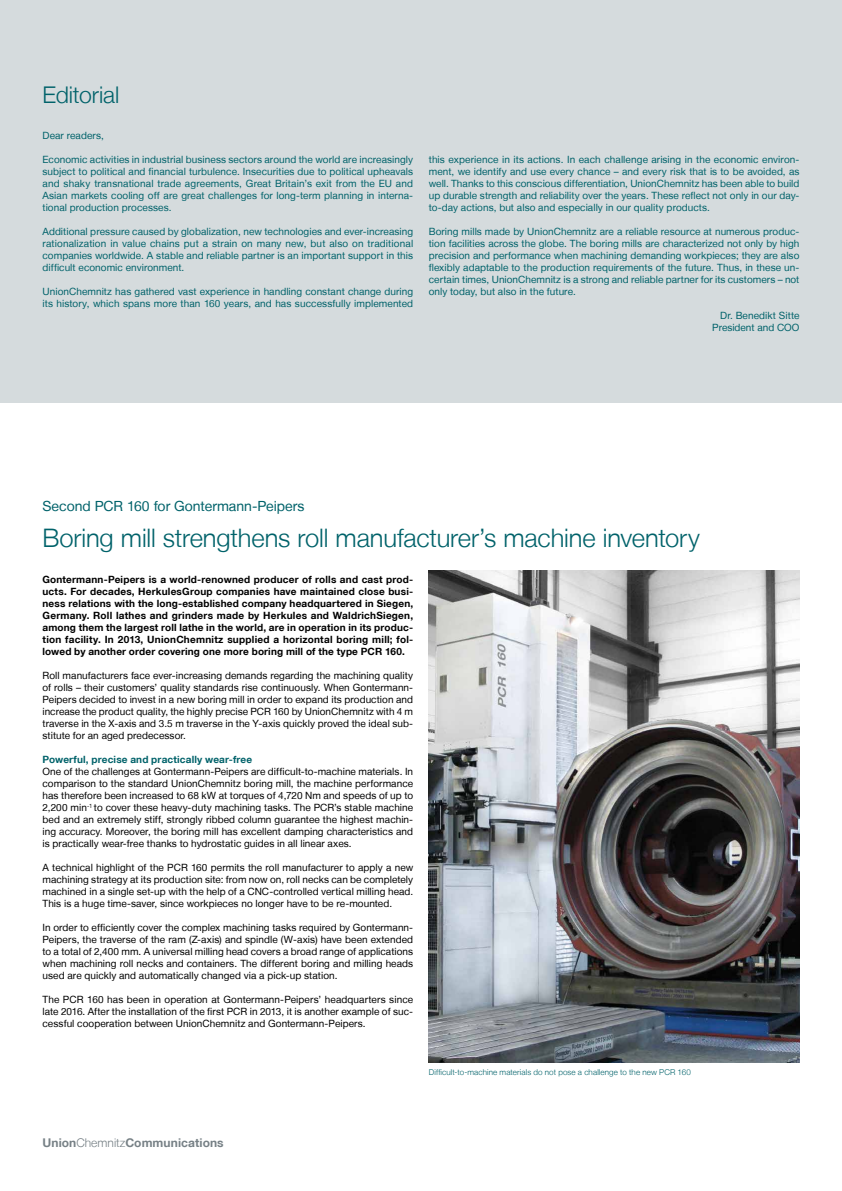
<style>
.page{position:relative;width:842px;height:1191px;background:#fff}
.page>*{position:absolute;margin:0;border:0;box-sizing:border-box;transform-origin:0 0}
.t1{font:300 25.5px "Helvetica Neue LT";letter-spacing:-.005em;color:#00626a}
.t2{font:300 23px "Helvetica Neue LT";letter-spacing:-.005em;color:#00626a}
.t3{font:14px "Helvetica Neue LT";color:#00626a}
.t4{font:700 12px "Helvetica Neue LT";letter-spacing:.005em;color:#778186}
.t5{font:10px/12px "Helvetica Neue LT";letter-spacing:.005em;color:#000;text-align:justify}
.t6{font:10px/12px "Helvetica Neue LT";letter-spacing:.005em;color:#00626a;text-align:justify}
.t7{font:700 10px/12px "Helvetica Neue LT";letter-spacing:.015em;color:#000;text-align:justify}
.t8{font:700 10px "Helvetica Neue LT";letter-spacing:.015em;color:#00626a}
.t9{font:300 8px "Helvetica Neue LT";letter-spacing:.015em;color:#00626a}
.s1{font-weight:300}
</style>
<div class="page">
<img style="left:429px;top:571px;width:370px;height:492px">
<div style="left:0;top:0;width:842px;height:403px;background:#d5dbdd"></div>
<h2 class="t2" style="left:43px;top:80px;width:78px">Editorial</h2>
<p class="t6" style="left:43px;top:129px;width:63px">Dear readers,</p>
<p class="t6" style="left:43px;top:153px;width:372px">Economic activities in industrial business sectors around the world are increasingly subject to political and financial turbulence. Insecurities due to political upheavals and shaky transnational trade agreements, Great Britain’s exit from the EU and Asian markets cooling off are great challenges for long-term planning in interna&shy;tional production processes.</p>
<p class="t6" style="left:43px;top:225px;width:372px">Additional pressure caused by globalization, new technologies and ever-increasing rationalization in value chains put a strain on many new, but also on traditional companies worldwide. A stable and reliable partner is an important support in this difficult economic environment.</p>
<p class="t6" style="left:43px;top:285px;width:372px">UnionChemnitz has gathered vast experience in handling constant change during its history, which spans more than 160 years, and has successfully implemented</p>
<p class="t6" style="left:429px;top:153px;width:372px">this experience in its actions. In each challenge arising in the economic environ&shy;ment, we identify and use every chance – and every risk that is to be avoided, as well. Thanks to this conscious differentiation, UnionChemnitz has been able to build up durable strength and reliability over the years. These reflect not only in our day&shy;to-day actions, but also and especially in our quality products.</p>
<p class="t6" style="left:429px;top:225px;width:372px">Boring mills made by UnionChemnitz are a reliable resource at numerous produc&shy;tion facilities across the globe. The boring mills are characterized not only by high precision and performance when machining demanding workpieces; they are also flexibly adaptable to the production requirements of the future. Thus, in these un&shy;certain times, UnionChemnitz is a strong and reliable partner for its customers – not only today, but also in the future.</p>
<p class="t6" style="left:712px;top:309px;width:89px;text-align:right">Dr. Benedikt Sitte<br>President and COO</p>
<h3 class="t3" style="left:43px;top:497px;width:264px">Second PCR 160 for Gontermann-Peipers</h3>
<h1 class="t1" style="left:43px;top:522px;width:659px">Boring mill strengthens roll manufacturer’s machine inventory</h1>
<p class="t7" style="left:43px;top:573px;width:372px">Gontermann-Peipers is a world-renowned producer of rolls and cast prod&shy;ucts. For decades, HerkulesGroup companies have maintained close busi&shy;ness relations with the long-established company headquartered in Siegen, Germany. Roll lathes and grinders made by Herkules and WaldrichSiegen, among them the largest roll lathe in the world, are in operation in its produc&shy;tion facility. In 2013, UnionChemnitz supplied a horizontal boring mill; fol&shy;lowed by another order covering one more boring mill of the type PCR 160.</p>
<p class="t5" style="left:43px;top:669px;width:372px">Roll manufacturers face ever-increasing demands regarding the machining quality of rolls – their customers’ quality standards rise continuously. When Gontermann-Peipers decided to invest in a new boring mill in order to expand its production and increase the product quality, the highly precise PCR 160 by UnionChemnitz with 4 m traverse in the X-axis and 3.5 m traverse in the Y-axis quickly proved the ideal sub&shy;stitute for an aged predecessor.</p>
<p class="t8" style="left:43px;top:753px;width:211px">Powerful, precise and practically wear-free</p>
<p class="t5" style="left:43px;top:765px;width:372px">One of the challenges at Gontermann-Peipers are difficult-to-machine materials. In comparison to the standard UnionChemnitz boring mill, the machine performance has therefore been increased to 68 kW at torques of 4,720 Nm and speeds of up to 2,200 min<sup>-1</sup> to cover these heavy-duty machining tasks. The PCR’s stable machine bed and an extremely stiff, strongly ribbed column guarantee the highest machin&shy;ing accuracy. Moreover, the boring mill has excellent damping characteristics and is practically wear-free thanks to hydrostatic guides in all linear axes.</p>
<p class="t5" style="left:43px;top:861px;width:372px">A technical highlight of the PCR 160 permits the roll manufacturer to apply a new machining strategy at its production site: from now on, roll necks can be completely machined in a single set-up with the help of a CNC-controlled vertical milling head.<br>This is a huge time-saver, since workpieces no longer have to be re-mounted.</p>
<p class="t5" style="left:43px;top:921px;width:372px">In order to efficiently cover the complex machining tasks required by Gontermann-Peipers, the traverse of the ram (Z-axis) and spindle (W-axis) have been extended to a total of 2,400 mm. A universal milling head covers a broad range of applications when machining roll necks and containers. The different boring and milling heads used are quickly and automatically changed via a pick-up station.</p>
<p class="t5" style="left:43px;top:993px;width:372px">The PCR 160 has been in operation at Gontermann-Peipers’ headquarters since late 2016. After the installation of the first PCR in 2013, it is another example of suc&shy;cessful cooperation between UnionChemnitz and Gontermann-Peipers.</p>
<p class="t9" style="left:429px;top:1067px;width:263px">Difficult-to-machine materials do not pose a challenge to the new PCR 160</p>
<p class="t4" style="left:43px;top:1135px;width:183px">Union<span class="s1">Chemnitz</span>Communications</p>
</div>
